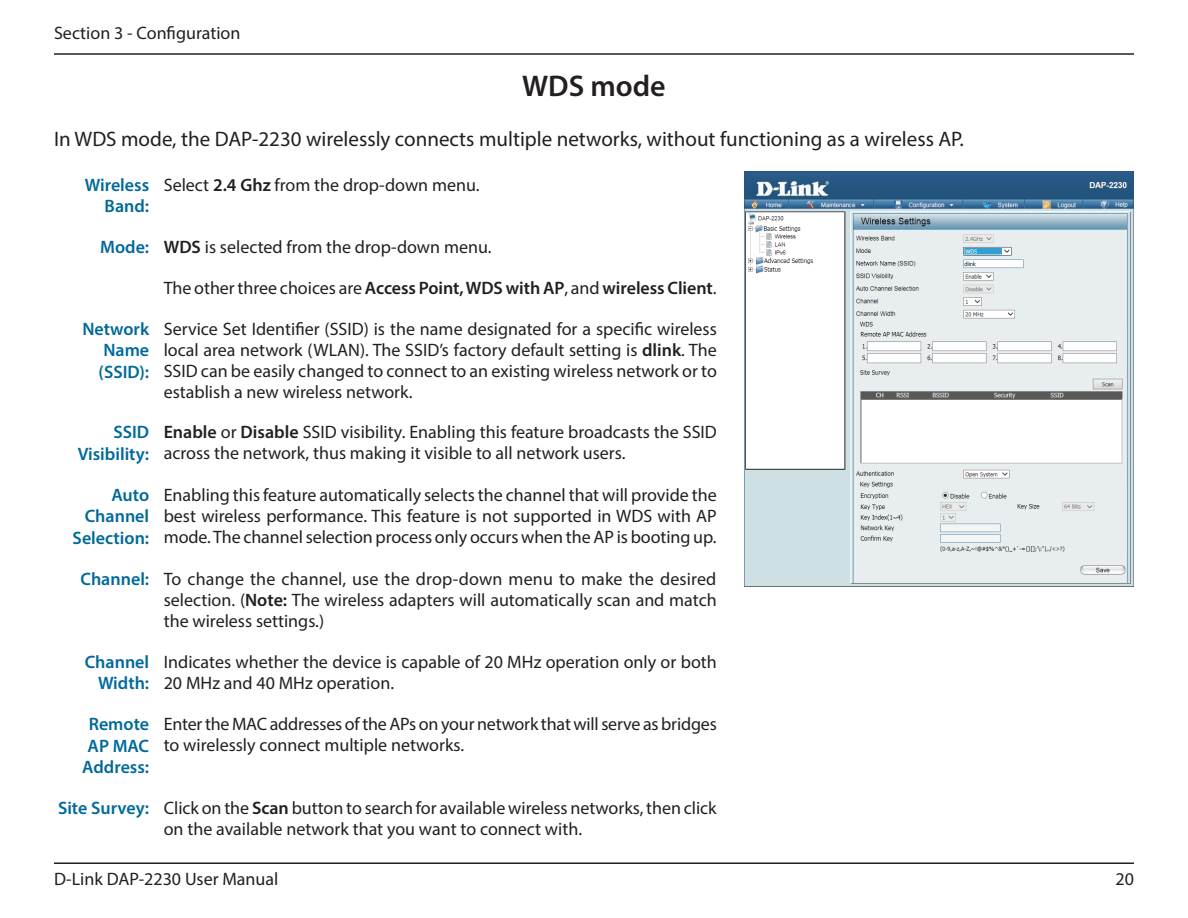
<style>
.page{position:relative;width:1188px;height:918px;background:#fff}
.page>*{position:absolute;margin:0;border:0;box-sizing:border-box;transform-origin:0 0}
.t1{font:600 30px "Myriad Pro";color:#231f20}
.t2{font:21px "Myriad Pro";color:#231f20}
.t3{font:18px/21px "Myriad Pro";color:#231f20}
.t4{font:600 18px/21.6px "Myriad Pro";color:#00699b;text-align:right}
.t5{font:600 18px "Myriad Pro";color:#231f20}
.s1{font-weight:600}
.s2{font-weight:600;color:#00699b}
.s3{font-weight:400}
</style>
<div class="page">
<hr style="left:54px;top:53px;width:1080px;height:2px;background:#231f20">
<hr style="left:54px;top:862px;width:1080px;height:2px;background:#231f20">
<img style="left:744px;top:171px;width:390px;height:415px">
<p class="t3" style="left:54px;top:22px;width:188px">Section 3 - Configuration</p>
<h1 class="t1" style="left:522px;top:67px;width:145px">WDS mode</h1>
<p class="t2" style="left:54px;top:126px;width:911px">In WDS mode, the DAP-2230 wirelessly connects multiple networks, without functioning as a wireless AP.</p>
<p class="t4" style="left:85px;top:174px;width:66px">Wireless<br>Band:</p>
<p class="t3" style="left:164px;top:174px;width:317px">Select <span class="s1">2.4 Ghz</span> from the drop-down menu.</p>
<p class="t3" style="left:100px;top:236px;width:393px"><span class="s2">Mode:</span> <span class="s1">WDS</span> is selected from the drop-down menu.</p>
<p class="t5" style="left:164px;top:276px;width:554px"><span class="s3">The other three choices are</span> Access Point, WDS with AP<span class="s3">, and</span> wireless Client<span class="s3">.</span></p>
<p class="t4" style="left:99px;top:317px;width:52px;text-align:justify;text-indent:-16px">Network Name (SSID):</p>
<p class="t3" style="left:164px;top:318px;width:555px;text-align:justify">Service Set Identifier (SSID) is the name designated for a specific wireless local area network (WLAN). The SSID’s factory default setting is <span class="s1">dlink</span>. The SSID can be easily changed to connect to an existing wireless network or to establish a new wireless network.</p>
<p class="t4" style="left:78px;top:421px;width:73px">SSID<br>Visibility:</p>
<p class="t3" style="left:164px;top:422px;width:555px"><span class="s1">Enable</span> or <span class="s1">Disable</span> SSID visibility. Enabling this feature broadcasts the SSID across the network, thus making it visible to all network users.</p>
<p class="t4" style="left:73px;top:484px;width:78px">Auto<br>Channel<br>Selection:</p>
<p class="t3" style="left:164px;top:484px;width:555px;text-align:justify">Enabling this feature automatically selects the channel that will provide the best wireless performance. This feature is not supported in WDS with AP mode. The channel selection process only occurs when the AP is booting up.</p>
<p class="t3" style="left:164px;top:568px;width:555px;text-align:justify;text-indent:-83px"><span class="s2">Channel:</span> To change the channel, use the drop-down menu to make the desired selection. (<span class="s1">Note:</span> The wireless adapters will automatically scan and match the wireless settings.)</p>
<p class="t4" style="left:85px;top:650px;width:66px">Channel<br>Width:</p>
<p class="t3" style="left:164px;top:651px;width:555px">Indicates whether the device is capable of 20 MHz operation only or both<br>20 MHz and 40 MHz operation.</p>
<p class="t4" style="left:82px;top:713px;width:68px;text-align:center">Remote<br>AP MAC<br>Address:</p>
<p class="t3" style="left:164px;top:713px;width:555px">Enter the MAC addresses of the APs on your network that will serve as bridges to wirelessly connect multiple networks.</p>
<p class="t3" style="left:164px;top:797px;width:555px;text-indent:-106px"><span class="s2">Site Survey:</span> Click on the <span class="s1">Scan</span> button to search for available wireless networks, then click on the available network that you want to connect with.</p>
<p class="t3" style="left:54px;top:868px;width:226px">D-Link DAP-2230 User Manual</p>
<p class="t3" style="left:1116px;top:868px;width:20px">20</p>
</div>
